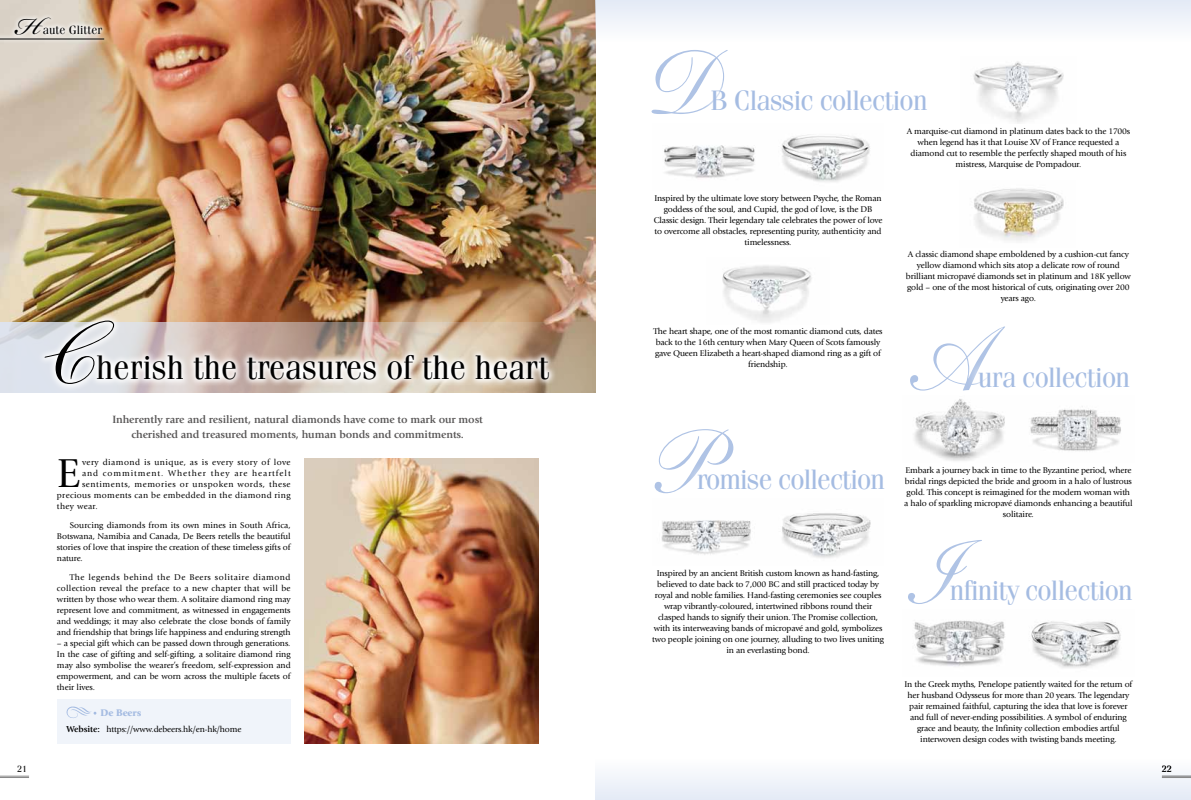
<style>
.page{position:relative;width:1191px;height:800px;background:#fff}
.page>*{position:absolute;margin:0;border:0;box-sizing:border-box;transform-origin:0 0}
.t1{font:91px "Shelley LT Std Script";color:#afc3e5}
.t2{font:90px "Shelley LT Std Script";color:#000}
.t3{font:42px "Giovanni Std";color:#000}
.t4{font:38px "Bickham Script Pro";color:#000}
.t5{font:34px "Fenice Std";color:#000;scale:.95 1}
.t6{font:28px "Fenice Std";letter-spacing:-.03em;color:#a5bce2}
.t7{font:12px "Fenice Std";color:#000}
.t8{font:700 11px/15px "Giovanni Std";letter-spacing:-.01em;color:#595757;text-align:center}
.t9{font:900 10px "Giovanni Std";letter-spacing:-.01em;color:#a5bce2}
.t10{font:9px "Fenice Std";color:#000}
.t11{font:8.7px/11px "Giovanni Std";letter-spacing:-.015em;color:#000;text-align:center}
.t12{font:8.7px "Giovanni Std";letter-spacing:.04em;color:#000}
.t13{font:8.7px "Giovanni Std";letter-spacing:.055em;color:#000}
.t14{font:8.7px "Giovanni Std";letter-spacing:.06em;color:#000}
.t15{font:8.7px "Giovanni Std";letter-spacing:.105em;color:#000}
.s1{font-weight:700;font-size:9px}
</style>
<div class="page">
<svg style="left:0;top:775px;width:29px;height:2px"></svg>
<img style="left:0;top:0;width:595px;height:322px">
<img style="left:305px;top:458px;width:234px;height:285px">
<svg style="left:0;top:322px;width:595px;height:70px"></svg>
<svg style="left:122px;top:348px;width:434px;height:39px"></svg>
<svg style="left:37px;top:312px;width:85px;height:80px;fill:#e5e7ed"></svg>
<img style="left:914px;top:620px;width:207px;height:48px">
<img style="left:914px;top:401px;width:207px;height:60px">
<img style="left:661px;top:513px;width:210px;height:45px">
<img style="left:664px;top:134px;width:206px;height:48px">
<img style="left:973px;top:61px;width:91px;height:62px">
<img style="left:722px;top:265px;width:90px;height:58px">
<img style="left:974px;top:188px;width:90px;height:53px">
<div style="left:595px;top:0;width:596px;height:57px;background:linear-gradient(to bottom,#e5ebf6,#fff)"></div>
<div style="left:595px;top:743px;width:596px;height:56px;background:linear-gradient(to bottom,#fff,#e6ecf6)"></div>
<div style="left:57px;top:698px;width:234px;height:45px;background:#eff3fa"></div>
<svg style="left:66px;top:706px;width:30px;height:12px"></svg>
<svg style="left:10px;top:13px;width:97px;height:21px"></svg>
<svg style="left:0;top:34px;width:109px;height:10px"></svg>
<hr style="left:0;top:39px;width:104px;height:1px;background:#000">
<hr style="left:1161px;top:775px;width:30px;height:1px;background:#898989">
<hr style="left:1161px;top:776px;width:30px;height:1px;background:#898989">
<h3 class="t4" style="left:15px;top:-1px;width:26px">H</h3>
<h3 class="t7" style="left:43px;top:23px;width:61px">aute Glitter</h3>
<h2 class="t2" style="left:46px;top:301px;width:52px">C</h2>
<h3 class="t5" style="left:96px;top:347px;width:478px">herish the treasures of the heart</h3>
<p class="t8" style="left:112px;top:412px;width:372px">Inherently rare and resilient, natural diamonds have come to mark our most cherished and treasured moments, human bonds and commitments.</p>
<h3 class="t3" style="left:57px;top:450px;width:25px">E</h3>
<p class="t13" style="left:82px;top:457px;width:210px">very diamond is unique, as is every story of love</p>
<p class="t15" style="left:82px;top:468px;width:210px">and commitment. Whether they are heartfelt</p>
<p class="t14" style="left:82px;top:479px;width:210px">sentiments, memories or unspoken words, these</p>
<p class="t12" style="left:57px;top:490px;width:235px">precious moments can be embedded in the diamond ring</p>
<p class="t12" style="left:57px;top:501px;width:42px">they wear.</p>
<p class="t11" style="left:57px;top:520px;width:235px;text-align:justify;text-indent:13px">Sourcing diamonds from its own mines in South Africa, Botswana, Namibia and Canada, De Beers retells the beautiful stories of love that inspire the creation of these timeless gifts of nature.</p>
<p class="t11" style="left:57px;top:572px;width:235px;text-align:justify;text-indent:13px">The legends behind the De Beers solitaire diamond collection reveal the preface to a new chapter that will be written by those who wear them. A solitaire diamond ring may represent love and commitment, as witnessed in engagements and weddings; it may also celebrate the close bonds of family and friendship that brings life happiness and enduring strength</p>
<p class="t11" style="left:57px;top:638px;width:235px;text-align:justify">– a special gift which can be passed down through generations.<br>In the case of gifting and self-gifting, a solitaire diamond ring may also symbolise the wearer’s freedom, self-expression and empowerment, and can be worn across the multiple facets of their lives.</p>
<p class="t9" style="left:100px;top:706px;width:42px">De Beers</p>
<p class="t10" style="left:17px;top:763px;width:12px">21</p>
<p class="t11" style="left:67px;top:723px;width:176px"><span class="s1">Website:</span> https://www.debeers.hk/en-hk/home</p>
<h1 class="t1" style="left:652px;top:30px;width:72px">D</h1>
<h3 class="t6" style="left:710px;top:84px;width:219px">B Classic collection</h3>
<p class="t11" style="left:653px;top:192px;width:230px">Inspired by the ultimate love story between Psyche, the Roman goddess of the soul, and Cupid, the god of love, is the DB Classic design. Their legendary tale celebrates the power of love to overcome all obstacles, representing purity, authenticity and timelessness.</p>
<p class="t11" style="left:653px;top:326px;width:231px">The heart shape, one of the most romantic diamond cuts, dates back to the 16th century when Mary Queen of Scots famously gave Queen Elizabeth a heart-shaped diamond ring as a gift of friendship.</p>
<h1 class="t1" style="left:653px;top:409px;width:67px">P</h1>
<h3 class="t6" style="left:697px;top:462px;width:190px">romise collection</h3>
<p class="t11" style="left:652px;top:567px;width:233px">Inspired by an ancient British custom known as hand-fasting, believed to date back to 7,000 BC and still practiced today by royal and noble families. Hand-fasting ceremonies see couples wrap vibrantly-coloured, intertwined ribbons round their clasped hands to signify their union. The Promise collection, with its interweaving bands of micropavé and gold, symbolizes two people joining on one journey, alluding to two lives uniting in an everlasting bond.</p>
<p class="t11" style="left:906px;top:125px;width:225px">A marquise-cut diamond in platinum dates back to the 1700s when legend has it that Louise XV of France requested a diamond cut to resemble the perfectly shaped mouth of his mistress, Marquise de Pompadour.</p>
<p class="t11" style="left:906px;top:249px;width:226px">A classic diamond shape emboldened by a cushion-cut fancy yellow diamond which sits atop a delicate row of round brilliant micropavé diamonds set in platinum and 18K yellow gold – one of the most historical of cuts, originating over 200 years ago.</p>
<h1 class="t1" style="left:909px;top:306px;width:77px">A</h1>
<h3 class="t6" style="left:977px;top:360px;width:154px">ura collection</h3>
<p class="t11" style="left:904px;top:464px;width:230px">Embark a journey back in time to the Byzantine period, where bridal rings depicted the bride and groom in a halo of lustrous gold. This concept is reimagined for the modern woman with a halo of sparkling micropavé diamonds enhancing a beautiful solitaire.</p>
<h1 class="t1" style="left:904px;top:520px;width:52px">I</h1>
<h3 class="t6" style="left:949px;top:573px;width:185px">nfinity collection</h3>
<p class="t11" style="left:904px;top:678px;width:229px">In the Greek myths, Penelope patiently waited for the return of her husband Odysseus for more than 20 years. The legendary pair remained faithful, capturing the idea that love is forever and full of never-ending possibilities. A symbol of enduring grace and beauty, the Infinity collection embodies artful interwoven design codes with twisting bands meeting.</p>
<p class="t10" style="left:1161px;top:763px;width:12px">22</p>
</div>
